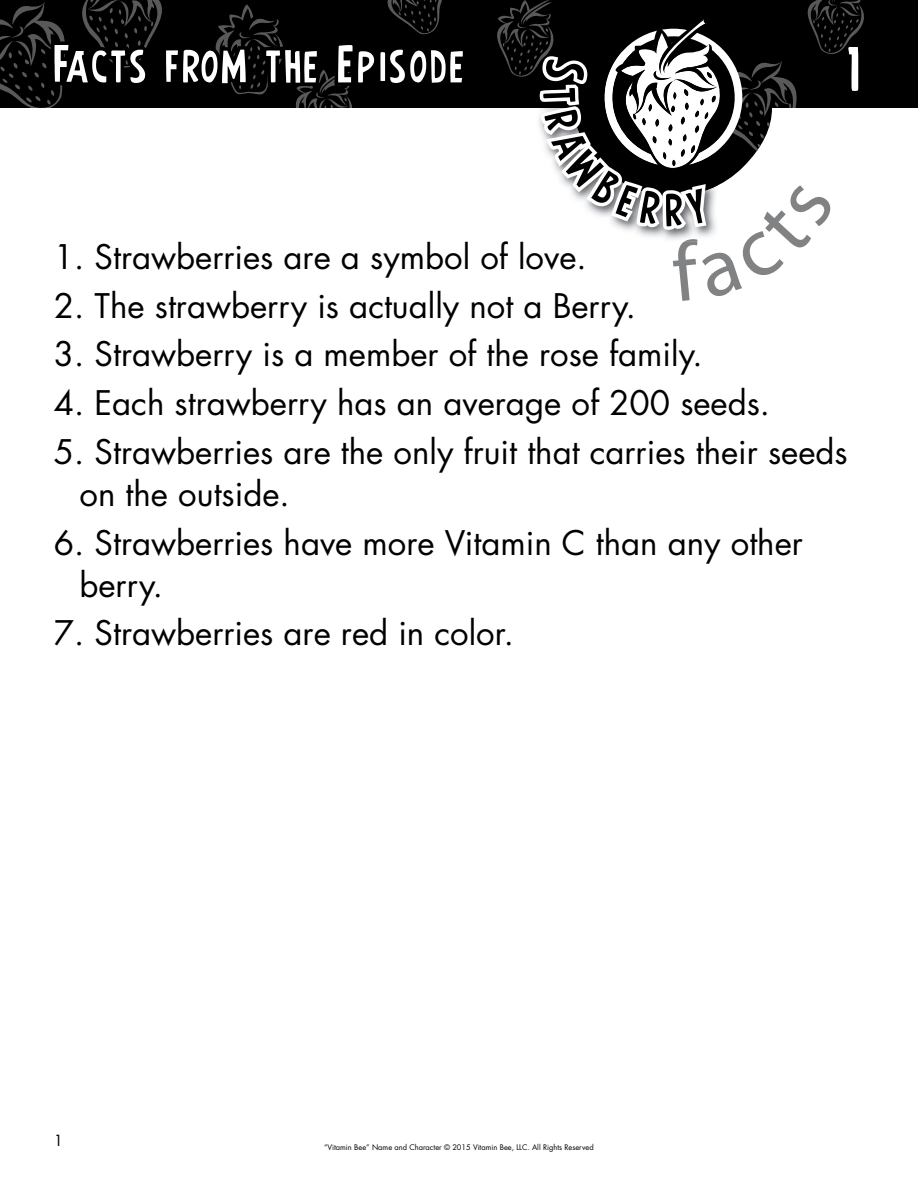
<style>
.page{position:relative;width:918px;height:1188px;background:#fff}
.page>*{position:absolute;margin:0;border:0;box-sizing:border-box;transform-origin:0 0}
.t1{font:75px "Earth's Mightiest";color:#fff}
.t2{font:63.75px "Earth's Mightiest";letter-spacing:.01em;color:#fff}
.t3{font:33px/42px "Futura";color:#000}
.t4{font:15px "Futura";color:#000}
.t5{font:7.5px "Futura";color:#000}
</style>
<div class="page">
<div style="left:872px;top:0;width:46px;height:108px;background:#000"></div>
<svg style="left:0;top:0;width:872px;height:108px;background:#080909"></svg>
<div style="left:47px;top:38px;width:423px;height:54px;background:#000"></div>
<svg style="left:536px;top:0;width:299px;height:242px"></svg>
<h2 class="t2" style="left:54px;top:23px;width:414px">Facts from the Episode</h2>
<h1 class="t1" style="left:848px;top:21px;width:18px">1</h1>
<p class="t3" style="left:54px;top:238px;width:534px">1. Strawberries are a symbol of love.</p>
<p class="t3" style="left:54px;top:287px;width:584px">2. The strawberry is actually not a Berry.</p>
<p class="t3" style="left:54px;top:336px;width:650px">3. Strawberry is a member of the rose family.</p>
<p class="t3" style="left:54px;top:385px;width:718px">4. Each strawberry has an average of 200 seeds.</p>
<p class="t3" style="left:79px;top:433px;width:770px;text-indent:-25px">5. Strawberries are the only fruit that carries their seeds on the outside.</p>
<p class="t3" style="left:79px;top:524px;width:725px;text-indent:-25px">6. Strawberries have more Vitamin C than any other berry.</p>
<p class="t3" style="left:54px;top:615px;width:462px">7. Strawberries are red in color.</p>
<p class="t4" style="left:54px;top:1133px;width:11px">1</p>
<p class="t5" style="left:324px;top:1144px;width:271px">“Vitamin Bee” Name and Character © 2015 Vitamin Bee, LLC. All Rights Reserved</p>
</div>
